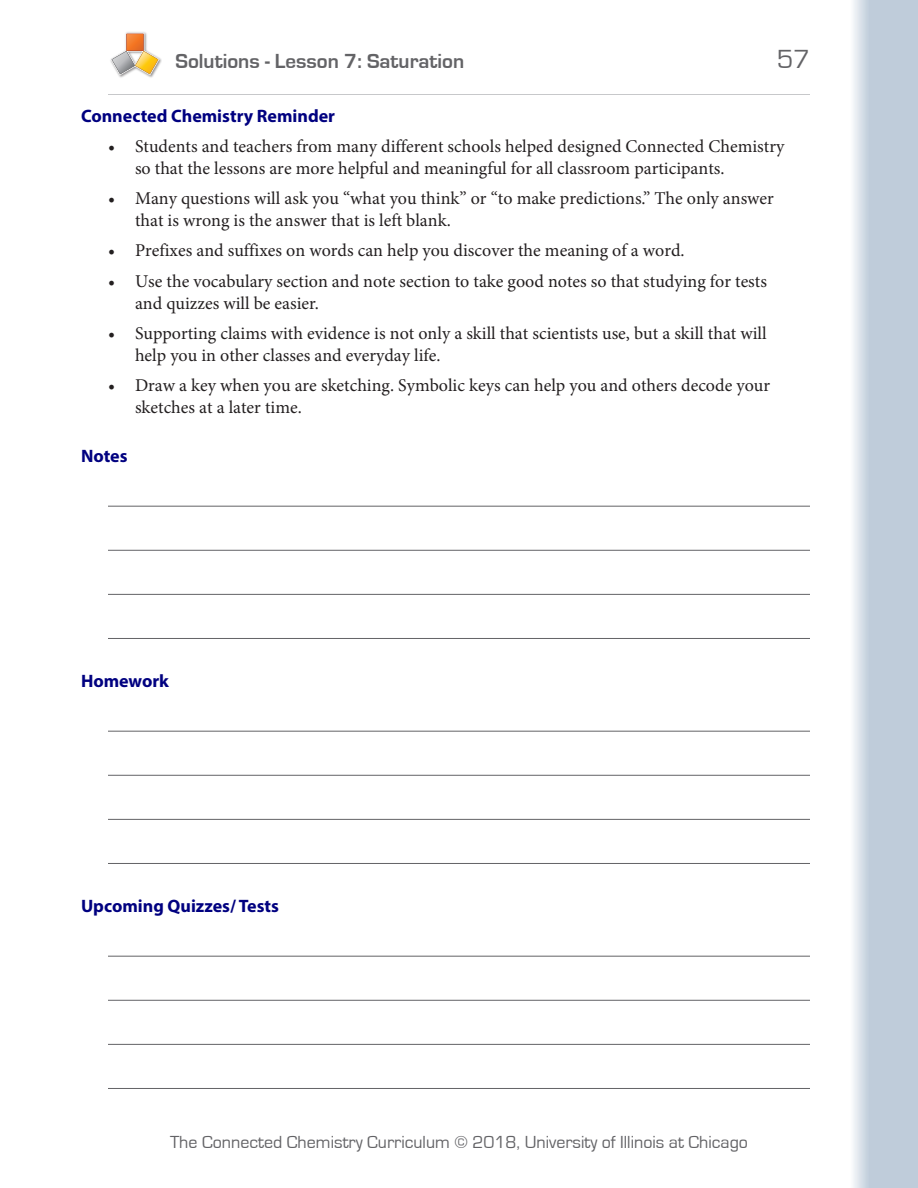
<style>
.page{position:relative;width:918px;height:1188px;background:#fff}
.page>*{position:absolute;margin:0;border:0;box-sizing:border-box;transform-origin:0 0}
.t1{font:27px "Eurostile";color:#636366}
.t2{font:700 21px "Eurostile";color:#636366}
.t3{font:18px/21.6px "Minion Pro";color:#231f20}
.t4{font:18px "Eurostile";color:#636366}
.t5{font:700 18px "Myriad Pro";color:#000080}
.s1{font-style:inherit}
</style>
<div class="page">
<svg style="left:853px;top:0;width:65px;height:1188px;background:#c5d1dd"></svg>
<img style="left:118px;top:32px;width:44px;height:46px">
<svg style="left:110px;top:33px;width:50px;height:42px"></svg>
<hr style="left:108px;top:94px;width:702px;height:1px;background:#c7c8ca">
<hr style="left:108px;top:506px;width:702px;height:1px;background:#636366">
<hr style="left:108px;top:550px;width:702px;height:1px;background:#636366">
<hr style="left:108px;top:594px;width:702px;height:1px;background:#636366">
<hr style="left:108px;top:638px;width:702px;height:1px;background:#636366">
<hr style="left:108px;top:731px;width:702px;height:1px;background:#636366">
<hr style="left:108px;top:775px;width:702px;height:1px;background:#636366">
<hr style="left:108px;top:819px;width:702px;height:1px;background:#636366">
<hr style="left:108px;top:863px;width:702px;height:1px;background:#636366">
<hr style="left:108px;top:956px;width:702px;height:1px;background:#636366">
<hr style="left:108px;top:1000px;width:702px;height:1px;background:#636366">
<hr style="left:108px;top:1044px;width:702px;height:1px;background:#636366">
<hr style="left:108px;top:1088px;width:702px;height:1px;background:#636366">
<p class="t2" style="left:176px;top:49px;width:290px">Solutions - Lesson 7: Saturation</p>
<h1 class="t1" style="left:777px;top:44px;width:35px">57</h1>
<p class="t5" style="left:81px;top:104px;width:256px">Connected Chemistry Reminder</p>
<p class="t3" style="left:135px;top:136px;width:651px;text-indent:-27px">• Students and teachers from many different schools helped designed Connected Chemistry so that the lessons are more helpful and meaningful for all classroom participants.</p>
<p class="t3" style="left:135px;top:188px;width:640px;text-indent:-27px">• Many questions will ask you “what you think” or “to make predictions.” The only answer that is wrong is the answer that is left blank.</p>
<p class="t3" style="left:108px;top:240px;width:578px">• Prefixes and suffixes on words can help you discover the meaning of a word.</p>
<p class="t3" style="left:135px;top:271px;width:634px;text-indent:-27px">• Use the vocabulary section and note section to take good notes so that studying for tests and quizzes will be easier.</p>
<p class="t3" style="left:135px;top:323px;width:633px;text-indent:-27px">• Supporting claims with evidence is not only a skill that scientists use, but a skill that will help you in other classes and everyday life.</p>
<p class="t3" style="left:135px;top:375px;width:637px;text-indent:-27px">• Draw a key when you are sketching. Symbolic keys can help you and others decode your sketches at a later time.</p>
<p class="t5" style="left:81px;top:444px;width:48px">Notes</p>
<p class="t5" style="left:81px;top:669px;width:89px">Homework</p>
<p class="t5" style="left:81px;top:894px;width:200px">Upcoming Quizzes/ Tests</p>
<p class="t4" style="left:170px;top:1132px;width:579px">The Connected Chemistry Curriculum © 201<span class="s1">8</span>, University of Illinois at Chicago</p>
</div>
